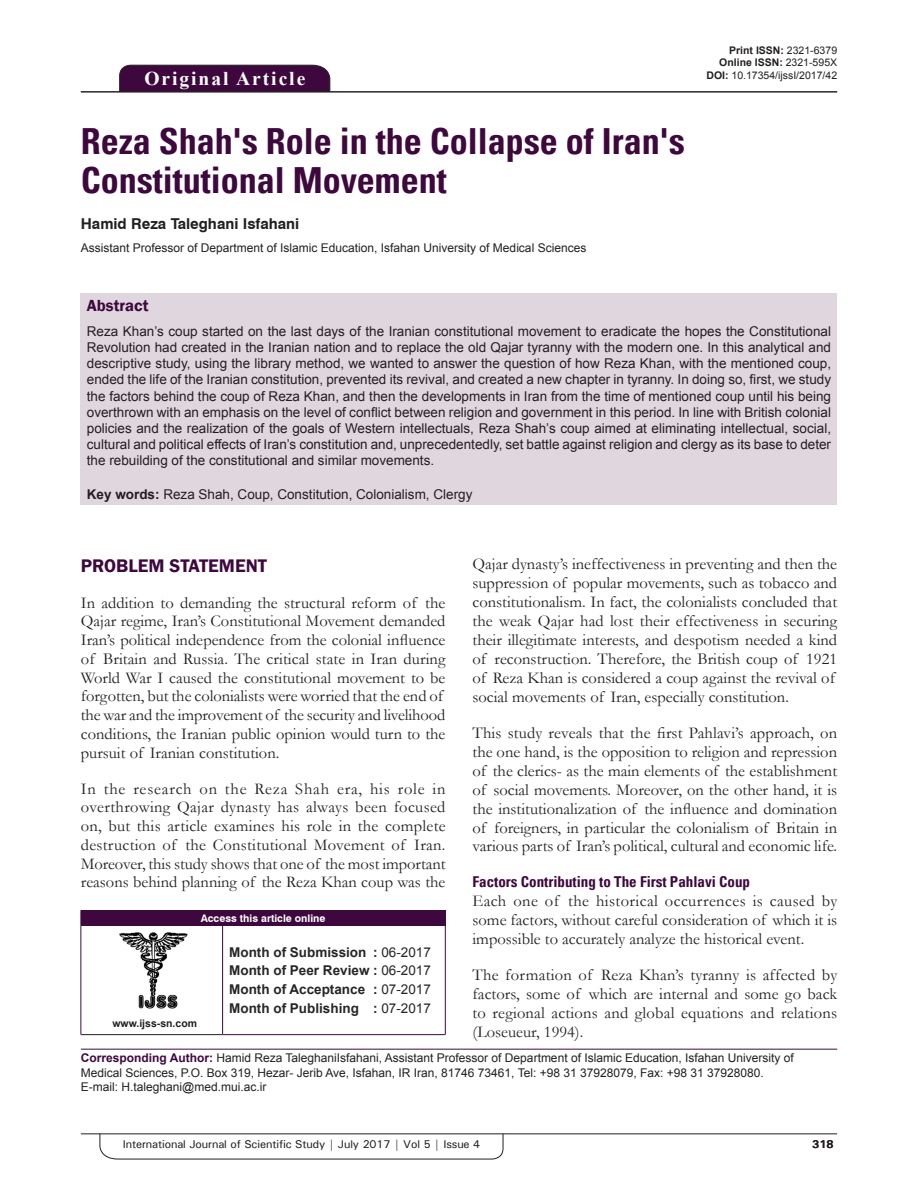
<style>
.page{position:relative;width:918px;height:1188px;background:#fff}
.page>*{position:absolute;margin:0;border:0;box-sizing:border-box;transform-origin:0 0}
.AT{font:700 condensed 36px/39px "Univers";color:#3e083e}
.AH{font:700 19.5px "Times New Roman";letter-spacing:.1em;color:#fff}
.t1{font:600 18.75px "Franklin Gothic";color:#3e083e}
.TX{font:16.5px/18.9px "Garamond";color:#231f20;text-align:justify}
.ABSH{font:600 16.5px "Franklin Gothic";color:#3e083e}
.t2{font:700 condensed 15px "Univers";color:#3e083e}
.AU{font:700 15px "Swiss 721 BT";color:#231f20}
.ABS_1{font:13.5px/16.2px "Arial";color:#231f20;text-align:justify}
.HIS{font:700 13.5px/18.8px "Arial";color:#282526;text-align:justify}
.KWD{font:13.5px "Arial";color:#231f20}
.ADD{font:12px/14.4px "Arial";color:#231f20}
.AFF{font:12px "Arial";color:#231f20}
.RF{font:500 11.25px "Univers";letter-spacing:-.01em;color:#231f20}
.t3{font:700 11.25px "Univers";color:#231f20}
.DOI{font:700 10.5px "Arial";color:#231f20}
.DOI-2{font:10.5px "Arial";color:#231f20}
.AAO{font:700 10.5px "Swiss 721 BT";color:#fff}
.Web{font:700 10.5px "Arial";color:#231f20}
.s1{font-weight:400}
.s2{font-weight:700}
.s3{font-weight:700;color:#3e083e}
</style>
<div class="page">
<hr style="left:81px;top:1134px;width:756px;height:1px;background:#231f20">
<svg style="left:100px;top:1133px;width:403px;height:26px"></svg>
<div style="left:119px;top:65px;width:211px;height:26px;background:#3e083e"></div>
<hr style="left:81px;top:91px;width:756px;height:1px;background:#231f20">
<div style="left:81px;top:293px;width:756px;height:212px;background:#e0d7de"></div>
<img style="left:119px;top:932px;width:69px;height:76px">
<div style="left:81px;top:910px;width:364px;height:15px;background:#3e083e"></div>
<svg style="left:445px;top:910px;width:1px;height:15px"></svg>
<hr style="left:81px;top:925px;width:142px;height:1px;background:#3e083e">
<hr style="left:81px;top:926px;width:1px;height:108px;background:#3e083e">
<hr style="left:81px;top:1034px;width:142px;height:1px;background:#231f20">
<hr style="left:223px;top:925px;width:223px;height:1px;background:#3e083e">
<hr style="left:222px;top:926px;width:1px;height:108px;background:#3e083e">
<hr style="left:445px;top:926px;width:1px;height:108px;background:#3e083e">
<hr style="left:223px;top:1034px;width:223px;height:1px;background:#3e083e">
<hr style="left:81px;top:1049px;width:756px;height:1px;background:#3e083e">
<p class="AH" style="left:144px;top:64px;width:162px">Original Article</p>
<p class="AT" style="left:81px;top:122px;width:606px">Reza Shah's Role in the Collapse of Iran's<br>Constitutional Movement</p>
<p class="AU" style="left:81px;top:215px;width:220px">Hamid Reza Taleghani Isfahani</p>
<p class="AFF" style="left:81px;top:240px;width:507px">Assistant Professor of Department of Islamic Education, Isfahan University of Medical Sciences</p>
<p class="DOI" style="left:729px;top:42px;width:109px">Print ISSN: <span class="s1">2321-6379</span></p>
<p class="DOI" style="left:719px;top:55px;width:119px">Online ISSN: <span class="s1">2321-595X</span></p>
<p class="DOI-2" style="left:706px;top:68px;width:132px"><span class="s2">DOI:</span> 10.17354/ijssI/2017/42</p>
<p class="ABSH" style="left:87px;top:295px;width:63px">Abstract</p>
<p class="ABS_1" style="left:87px;top:323px;width:746px">Reza Khan’s coup started on the last days of the Iranian constitutional movement to eradicate the hopes the Constitutional Revolution had created in the Iranian nation and to replace the old Qajar tyranny with the modern one. In this analytical and descriptive study, using the library method, we wanted to answer the question of how Reza Khan, with the mentioned coup, ended the life of the Iranian constitution, prevented its revival, and created a new chapter in tyranny. In doing so, first, we study the factors behind the coup of Reza Khan, and then the developments in Iran from the time of mentioned coup until his being overthrown with an emphasis on the level of conflict between religion and government in this period. In line with British colonial policies and the realization of the goals of Western intellectuals, Reza Shah’s coup aimed at eliminating intellectual, social, cultural and political effects of Iran’s constitution and, unprecedentedly, set battle against religion and clergy as its base to deter the rebuilding of the constitutional and similar movements.</p>
<p class="KWD" style="left:87px;top:484px;width:387px"><span class="s2">Key words:</span> Reza Shah, Coup, Constitution, Colonialism, Clergy</p>
<p class="TX" style="left:473px;top:554px;width:366px;text-align:left">Qajar dynasty’s ineffectiveness in preventing and then the suppression of popular movements, such as tobacco and constitutionalism. In fact, the colonialists concluded that the weak Qajar had lost their effectiveness in securing their illegitimate interests, and despotism needed a kind of reconstruction. Therefore, the British coup of 1921 of Reza Khan is considered a coup against the revival of social movements of Iran, especially constitution.</p>
<p class="TX" style="left:473px;top:723px;width:366px">This study reveals that the first Pahlavi’s approach, on the one hand, is the opposition to religion and repression of the clerics- as the main elements of the establishment of social movements. Moreover, on the other hand, it is the institutionalization of the influence and domination of foreigners, in particular the colonialism of Britain in various parts of Iran’s political, cultural and economic life.</p>
<h2 class="t2" style="left:473px;top:872px;width:279px">Factors Contributing to The First Pahlavi Coup</h2>
<p class="TX" style="left:473px;top:891px;width:366px">Each one of the historical occurrences is caused by some factors, without careful consideration of which it is impossible to accurately analyze the historical event.</p>
<p class="TX" style="left:473px;top:965px;width:366px">The formation of Reza Khan’s tyranny is affected by factors, some of which are internal and some go back to regional actions and global equations and relations (Loseueur, 1994).</p>
<h1 class="t1" style="left:81px;top:554px;width:188px">PROBLEM STATEMENT</h1>
<p class="TX" style="left:81px;top:593px;width:366px;text-align:left">In addition to demanding the structural reform of the Qajar regime, Iran’s Constitutional Movement demanded Iran’s political independence from the colonial influence of Britain and Russia. The critical state in Iran during World War I caused the constitutional movement to be forgotten, but the colonialists were worried that the end of the war and the improvement of the security and livelihood conditions, the Iranian public opinion would turn to the pursuit of Iranian constitution.</p>
<p class="TX" style="left:81px;top:779px;width:366px">In the research on the Reza Shah era, his role in overthrowing Qajar dynasty has always been focused on, but this article examines his role in the complete destruction of the Constitutional Movement of Iran.<br>Moreover, this study shows that one of the most important reasons behind planning of the Reza Khan coup was the</p>
<p class="AAO" style="left:201px;top:912px;width:126px">Access this article online</p>
<p class="HIS" style="left:229px;top:943px;width:203px">Month of Submission : <span class="s1">06-2017<br></span>Month of Peer Review : <span class="s1">06-2017<br></span>Month of Acceptance : <span class="s1">07-2017<br></span>Month of Publishing : <span class="s1">07-2017</span></p>
<p class="ADD" style="left:81px;top:1051px;width:714px"><span class="s3">Corresponding Author:</span> Hamid Reza TaleghaniIsfahani, Assistant Professor of Department of Islamic Education, Isfahan University of<br>Medical Sciences, P.O. Box 319, Hezar- Jerib Ave, Isfahan, IR Iran, 81746 73461, Tel: +98 31 37928079, Fax: +98 31 37928080.<br>E-mail: H.taleghani@med.mui.ac.ir</p>
<p class="Web" style="left:112px;top:1016px;width:86px">www.ijss-sn.com</p>
<p class="RF" style="left:123px;top:1137px;width:359px">International Journal of Scientific Study | July 2017 | Vol 5 | Issue 4</p>
<p class="t3" style="left:812px;top:1137px;width:23px">318</p>
</div>
